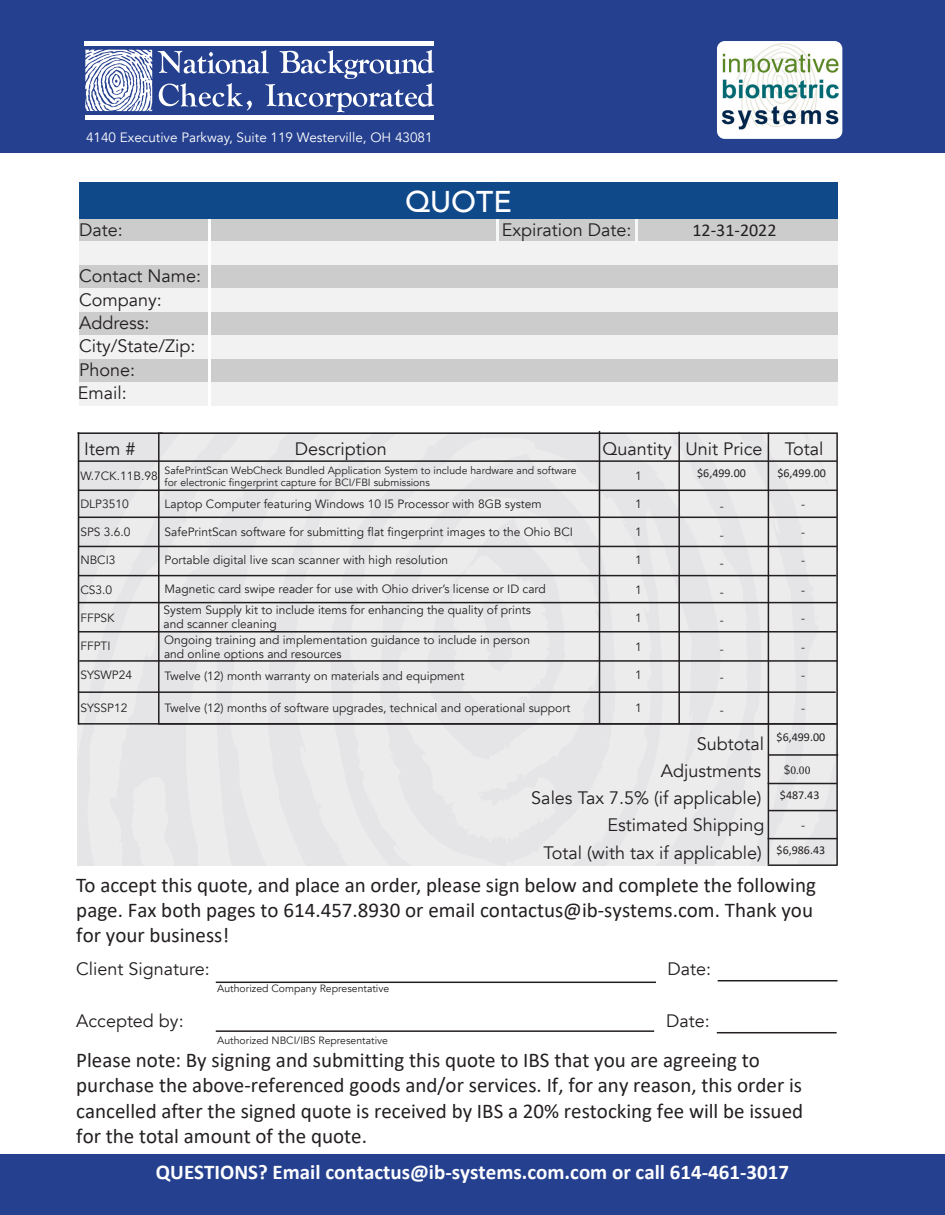
<style>
.page{position:relative;width:945px;height:1215px;background:#fff}
.page>*{position:absolute;margin:0;border:0;box-sizing:border-box;transform-origin:0 0}
.t1{font:500 30px "Avenir";color:#fff}
.t2{font:21px/25.2px "Calibri";color:#231f20}
.t3{font:700 21px "Calibri";color:#fff}
.t4{font:18px "Avenir";color:#231f20}
.t5{font:18px "Calibri";color:#231f20}
.t6{font:13.5px "Avenir";color:#fff}
.t7{font:12px "Avenir";color:#231f20}
.t8{font:12px "Calibri";color:#231f20}
.t9{font:12px "Minion Pro";color:#231f20}
.t10{font:10.5px "Avenir";color:#231f20}
.s1{font-family:"Avenir"}
</style>
<div class="page">
<div style="left:78px;top:434px;width:760px;height:432px;background:#ececed"></div>
<svg style="left:827px;top:482px;width:8px;height:35px"></svg>
<div style="left:0;top:0;width:945px;height:152px;background:#25408f"></div>
<div style="left:79px;top:218px;width:759px;height:24px;background:#ccc"></div>
<div style="left:79px;top:242px;width:759px;height:23px;background:#f2f2f2"></div>
<hr style="left:496px;top:181px;width:3px;height:61px;background:#f6f7f8">
<div style="left:79px;top:265px;width:759px;height:24px;background:#ccc"></div>
<div style="left:79px;top:289px;width:759px;height:23px;background:#f2f2f2"></div>
<div style="left:79px;top:312px;width:759px;height:23px;background:#ccc"></div>
<div style="left:79px;top:335px;width:759px;height:24px;background:#f2f2f2"></div>
<div style="left:79px;top:359px;width:759px;height:23px;background:#ccc"></div>
<div style="left:79px;top:382px;width:759px;height:24px;background:#f2f2f2"></div>
<hr style="left:209px;top:218px;width:2px;height:191px;background:#fff">
<hr style="left:636px;top:182px;width:2px;height:61px;background:#f6f7f8">
<hr style="left:836px;top:724px;width:2px;height:141px;background:#231f20">
<div style="left:158px;top:432px;width:680px;height:293px;border:2px solid #231f20"></div>
<hr style="left:599px;top:431px;width:1px;height:292px;background:#231f20">
<hr style="left:678px;top:432px;width:2px;height:293px;background:#231f20">
<hr style="left:768px;top:432px;width:1px;height:433px;background:#231f20">
<hr style="left:768px;top:783px;width:69px;height:1px;background:#231f20">
<hr style="left:79px;top:660px;width:758px;height:2px;background:#231f20">
<hr style="left:78px;top:631px;width:759px;height:2px;background:#231f20">
<hr style="left:78px;top:602px;width:759px;height:1px;background:#231f20">
<hr style="left:79px;top:575px;width:757px;height:1px;background:#231f20">
<hr style="left:78px;top:546px;width:759px;height:1px;background:#231f20">
<hr style="left:78px;top:517px;width:759px;height:1px;background:#231f20">
<hr style="left:79px;top:490px;width:758px;height:1px;background:#231f20">
<hr style="left:79px;top:460px;width:758px;height:2px;background:#231f20">
<hr style="left:216px;top:982px;width:440px;height:1px;background:#231f20">
<hr style="left:718px;top:980px;width:119px;height:1px;background:#231f20">
<div style="left:85px;top:41px;width:349px;height:5px;background:#fff"></div>
<hr style="left:85px;top:116px;width:349px;height:4px;background:#fff">
<svg style="left:158px;top:50px;width:276px;height:62px"></svg>
<svg style="left:85px;top:49px;width:67px;height:62px"></svg>
<div style="left:0;top:1155px;width:945px;height:60px;background:#25408f"></div>
<hr style="left:768px;top:810px;width:70px;height:1px;background:#231f20">
<hr style="left:78px;top:691px;width:758px;height:2px;background:#231f20">
<hr style="left:79px;top:723px;width:757px;height:2px;background:#231f20">
<div style="left:717px;top:41px;width:125px;height:98px;background:#fff;border-radius:8px"></div>
<hr style="left:768px;top:838px;width:69px;height:1px;background:#231f20">
<hr style="left:768px;top:864px;width:69px;height:2px;background:#231f20">
<img style="left:721px;top:44px;width:118px;height:86px">
<hr style="left:216px;top:1030px;width:438px;height:2px;background:#231f20">
<hr style="left:717px;top:1032px;width:120px;height:1px;background:#231f20">
<hr style="left:768px;top:754px;width:70px;height:2px;background:#231f20">
<hr style="left:78px;top:432px;width:1px;height:293px;background:#231f20">
<hr style="left:78px;top:432px;width:85px;height:2px;background:#231f20">
<div style="left:79px;top:182px;width:759px;height:37px;background:#10498a"></div>
<p class="t6" style="left:86px;top:130px;width:348px">4140 Executive Parkway, Suite 119 Westerville, OH 43081</p>
<p class="t1" style="left:405px;top:176px;width:108px">QUOTE</p>
<p class="t4" style="left:79px;top:219px;width:45px">Date:</p>
<p class="t4" style="left:502px;top:219px;width:131px">Expiration Date:</p>
<p class="t4" style="left:79px;top:265px;width:124px">Contact Name:</p>
<p class="t4" style="left:79px;top:289px;width:84px">Company:</p>
<p class="t4" style="left:79px;top:312px;width:72px">Address:</p>
<p class="t4" style="left:79px;top:336px;width:118px">City/State/Zip:</p>
<p class="t4" style="left:79px;top:359px;width:58px">Phone:</p>
<p class="t4" style="left:78px;top:382px;width:50px">Email:</p>
<p class="t5" style="left:693px;top:218px;width:86px">12-31-2022</p>
<p class="t4" style="left:295px;top:438px;width:93px">Description</p>
<p class="t4" style="left:602px;top:438px;width:71px">Quantity</p>
<p class="t4" style="left:685px;top:438px;width:78px">Unit Price</p>
<p class="t4" style="left:785px;top:438px;width:40px">Total</p>
<p class="t10" style="left:165px;top:464px;width:414px">SafePrintScan WebCheck Bundled Application System to include hardware and software</p>
<p class="t10" style="left:165px;top:476px;width:267px">for electronic fingerprint capture for BCI/FBI submissions</p>
<p class="t7" style="left:165px;top:496px;width:379px">Laptop Computer featuring Windows 10 I5 Processor with 8GB system</p>
<p class="t4" style="left:84px;top:438px;width:53px">Item #</p>
<p class="t8" style="left:777px;top:464px;width:50px">$6,499.00</p>
<p class="t8" style="left:697px;top:464px;width:50px">$6,499.00</p>
<p class="t7" style="left:80px;top:468px;width:79px">W.7CK.11B.98</p>
<p class="t7" style="left:80px;top:496px;width:50px">DLP3510</p>
<p class="t7" style="left:80px;top:525px;width:52px">SPS 3.6.0</p>
<p class="t7" style="left:80px;top:553px;width:37px">NBCI3</p>
<p class="t7" style="left:80px;top:583px;width:33px">CS3.0</p>
<p class="t7" style="left:80px;top:611px;width:36px">FFPSK</p>
<p class="t7" style="left:80px;top:639px;width:32px">FFPTI</p>
<p class="t7" style="left:80px;top:667px;width:53px">SYSWP24</p>
<p class="t7" style="left:80px;top:700px;width:49px">SYSSP12</p>
<p class="t7" style="left:635px;top:468px;width:8px">1</p>
<p class="t7" style="left:635px;top:496px;width:8px">1</p>
<p class="t7" style="left:635px;top:525px;width:8px">1</p>
<p class="t7" style="left:635px;top:553px;width:8px">1</p>
<p class="t7" style="left:635px;top:583px;width:8px">1</p>
<p class="t7" style="left:635px;top:611px;width:8px">1</p>
<p class="t7" style="left:635px;top:639px;width:8px">1</p>
<p class="t7" style="left:635px;top:667px;width:8px">1</p>
<p class="t7" style="left:635px;top:700px;width:8px">1</p>
<p class="t7" style="left:801px;top:496px;width:5px">-</p>
<p class="t7" style="left:801px;top:525px;width:5px">-</p>
<p class="t7" style="left:801px;top:553px;width:5px">-</p>
<p class="t7" style="left:801px;top:583px;width:5px">-</p>
<p class="t7" style="left:801px;top:611px;width:5px">-</p>
<p class="t7" style="left:801px;top:639px;width:5px">-</p>
<p class="t7" style="left:801px;top:667px;width:5px">-</p>
<p class="t7" style="left:801px;top:700px;width:5px">-</p>
<p class="t7" style="left:720px;top:499px;width:5px">-</p>
<p class="t7" style="left:720px;top:527px;width:5px">-</p>
<p class="t7" style="left:720px;top:555px;width:5px">-</p>
<p class="t7" style="left:720px;top:585px;width:5px">-</p>
<p class="t7" style="left:720px;top:613px;width:5px">-</p>
<p class="t7" style="left:720px;top:642px;width:5px">-</p>
<p class="t7" style="left:720px;top:670px;width:5px">-</p>
<p class="t7" style="left:720px;top:703px;width:5px">-</p>
<p class="t7" style="left:165px;top:525px;width:410px">SafePrintScan software for submitting flat fingerprint images to the Ohio BCI</p>
<p class="t7" style="left:165px;top:552px;width:285px">Portable digital live scan scanner with high resolution</p>
<p class="t7" style="left:165px;top:581px;width:383px">Magnetic card swipe reader for use with Ohio driver’s license or ID card</p>
<p class="t7" style="left:164px;top:603px;width:369px">System Supply kit to include items for enhancing the quality of prints</p>
<p class="t7" style="left:164px;top:617px;width:115px">and scanner cleaning</p>
<p class="t7" style="left:164px;top:633px;width:367px">Ongoing training and implementation guidance to include in person</p>
<p class="t7" style="left:164px;top:647px;width:179px">and online options and resources</p>
<p class="t7" style="left:165px;top:669px;width:302px">Twelve (12) month warranty on materials and equipment</p>
<p class="t7" style="left:165px;top:700px;width:407px">Twelve (12) months of software upgrades, technical and operational support</p>
<p class="t4" style="left:697px;top:733px;width:69px">Subtotal</p>
<p class="t4" style="left:661px;top:760px;width:102px">Adjustments</p>
<p class="t4" style="left:531px;top:787px;width:232px">Sales Tax 7.5% (if applicable)</p>
<p class="t4" style="left:607px;top:814px;width:158px">Estimated Shipping</p>
<p class="t4" style="left:544px;top:842px;width:220px">Total (with tax if applicable)</p>
<p class="t8" style="left:777px;top:729px;width:50px">$6,499.00</p>
<p class="t9" style="left:784px;top:762px;width:28px"><span class="s1">$</span>0.00</p>
<p class="t8" style="left:780px;top:787px;width:41px">$487.43</p>
<p class="t7" style="left:801px;top:818px;width:5px">-</p>
<p class="t8" style="left:777px;top:842px;width:50px">$6,986.43</p>
<p class="t2" style="left:76px;top:872px;width:741px">To accept this quote, and place an order, please sign below and complete the following page. Fax both pages to 614.457.8930 or email contactus@ib-systems.com. Thank you for your business!</p>
<p class="t4" style="left:76px;top:958px;width:135px">Client Signature:</p>
<p class="t4" style="left:668px;top:958px;width:45px">Date:</p>
<p class="t10" style="left:217px;top:982px;width:174px">Authorized Company Representative</p>
<p class="t4" style="left:76px;top:1010px;width:109px">Accepted by:</p>
<p class="t4" style="left:666px;top:1010px;width:45px">Date:</p>
<p class="t10" style="left:217px;top:1034px;width:172px">Authorized NBCI/IBS Representative</p>
<p class="t2" style="left:76px;top:1047px;width:728px">Please note: By signing and submitting this quote to IBS that you are agreeing to purchase the above-referenced goods and/or services. If, for any reason, this order is cancelled after the signed quote is received by IBS a 20% restocking fee will be issued for the total amount of the quote.</p>
<p class="t3" style="left:156px;top:1157px;width:635px">QUESTIONS? Email contactus@ib-systems.com.com or call 614-461-3017</p>
</div>
